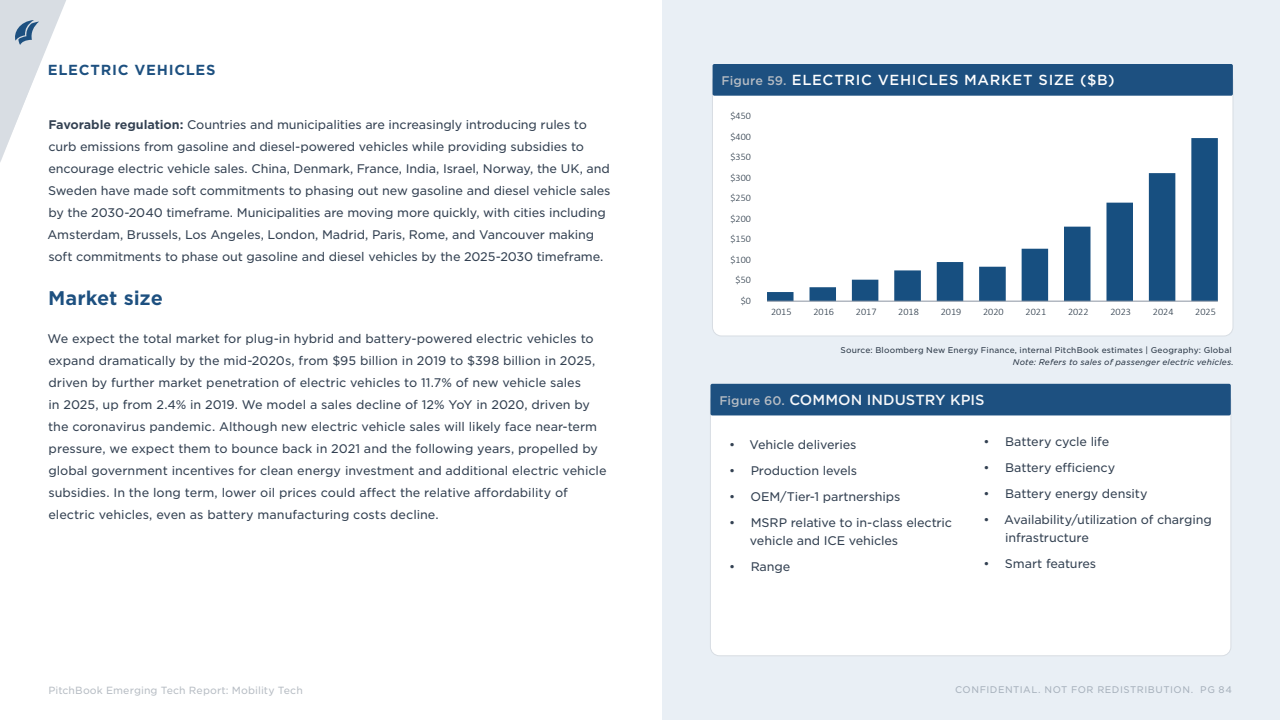
<style>
.page{position:relative;width:1280px;height:720px;background:#fff}
.page>*{position:absolute;margin:0;border:0;box-sizing:border-box;transform-origin:0 0}
.Gotham_Digital_Conte{font:700 19px "Gotham S Sm";letter-spacing:-.01em;color:#1d5080}
.Gotham_Digital_Conte-2{font:500 14px "Gotham S Sm";letter-spacing:.05em;color:#fff}
.Gotham_Digital_Conte-3{font:500 14px "Gotham S Sm";color:#f7f8fa}
.Gotham_digital_secti{font:700 14px "Gotham S Sm";letter-spacing:.05em;color:#1d5080}
.Gotham_Digital_Conte-4{font:12px/22px "Gotham S Sm";letter-spacing:-.01em;color:#334152}
.t1{font:300 10px "Calibri";color:#253443}
.t2{font:10px "Gotham S Sm";letter-spacing:.005em;color:#b7bdc4}
.t3{font:9.2px "Gotham S Sm";letter-spacing:.055em;color:#b7bdc4}
.Footnote_fine_print{font:8px/12px "Gotham S Sm";letter-spacing:.02em;color:#283544;text-align:right}
.s1{font-weight:700}
.s2{font-size:12px;color:#b7bdc4}
.s3{font-style:italic}
</style>
<div class="page">
<svg style="left:0;top:0;width:66px;height:162px"></svg>
<div style="left:662px;top:0;width:618px;height:720px;background:#e9eff5"></div>
<div style="left:712px;top:73px;width:521px;height:263px;background:#fff;border-radius:9px"></div>
<div style="left:713px;top:64px;width:520px;height:32px;background:#1d5080;border-radius:2px"></div>
<svg style="left:767px;top:138px;width:451px;height:163px"></svg>
<hr style="left:767px;top:301px;width:451px;height:1px;background:#8c95a2">
<div style="left:710px;top:392px;width:521px;height:264px;background:#fff;border-radius:9px"></div>
<div style="left:710px;top:384px;width:521px;height:31px;background:#1d5080;border-radius:2px"></div>
<p class="Gotham_digital_secti" style="left:48px;top:60px;width:169px">ELECTRIC VEHICLES</p>
<p class="Gotham_Digital_Conte-4" style="left:47px;top:113px;width:565px"><span class="s1">Favorable regulation:</span> Countries and municipalities are increasingly introducing rules to curb emissions from gasoline and diesel-powered vehicles while providing subsidies to encourage electric vehicle sales. China, Denmark, France, India, Israel, Norway, the UK, and Sweden have made soft commitments to phasing out new gasoline and diesel vehicle sales by the 2030-2040 timeframe. Municipalities are moving more quickly, with cities including Amsterdam, Brussels, Los Angeles, London, Madrid, Paris, Rome, and Vancouver making soft commitments to phase out gasoline and diesel vehicles by the 2025-2030 timeframe.</p>
<p class="Gotham_Digital_Conte" style="left:48px;top:285px;width:116px">Market size</p>
<p class="Gotham_Digital_Conte-4" style="left:47px;top:327px;width:561px">We expect the total market for plug-in hybrid and battery-powered electric vehicles to expand dramatically by the mid-2020s, from $95 billion in 2019 to $398 billion in 2025, driven by further market penetration of electric vehicles to 11.7% of new vehicle sales<br>in 2025, up from 2.4% in 2019. We model a sales decline of 12% YoY in 2020, driven by the coronavirus pandemic. Although new electric vehicle sales will likely face near-term pressure, we expect them to bounce back in 2021 and the following years, propelled by global government incentives for clean energy investment and additional electric vehicle subsidies. In the long term, lower oil prices could affect the relative affordability of electric vehicles, even as battery manufacturing costs decline.</p>
<p class="Gotham_Digital_Conte-2" style="left:722px;top:71px;width:394px"><span class="s2">Figure 59.</span> ELECTRIC VEHICLES MARKET SIZE ($B)</p>
<p class="t1" style="left:731px;top:110px;width:22px">$450</p>
<p class="t1" style="left:731px;top:130px;width:22px">$400</p>
<p class="t1" style="left:731px;top:151px;width:22px">$350</p>
<p class="t1" style="left:731px;top:171px;width:22px">$300</p>
<p class="t1" style="left:731px;top:192px;width:22px">$250</p>
<p class="t1" style="left:731px;top:212px;width:22px">$200</p>
<p class="t1" style="left:731px;top:233px;width:22px">$150</p>
<p class="t1" style="left:731px;top:253px;width:22px">$100</p>
<p class="t1" style="left:736px;top:274px;width:17px">$50</p>
<p class="t1" style="left:741px;top:294px;width:12px">$0</p>
<p class="t1" style="left:771px;top:306px;width:22px">2015</p>
<p class="t1" style="left:813px;top:306px;width:22px">2016</p>
<p class="t1" style="left:856px;top:306px;width:22px">2017</p>
<p class="t1" style="left:898px;top:306px;width:22px">2018</p>
<p class="t1" style="left:941px;top:306px;width:22px">2019</p>
<p class="t1" style="left:983px;top:306px;width:22px">2020</p>
<p class="t1" style="left:1026px;top:306px;width:22px">2021</p>
<p class="t1" style="left:1068px;top:306px;width:22px">2022</p>
<p class="t1" style="left:1110px;top:306px;width:22px">2023</p>
<p class="t1" style="left:1153px;top:306px;width:22px">2024</p>
<p class="t1" style="left:1195px;top:306px;width:22px">2025</p>
<p class="Footnote_fine_print" style="left:840px;top:344px;width:395px">Source: Bloomberg New Energy Finance, internal PitchBook estimates | Geography: Global<br><span class="s3">Note: Refers to sales of passenger electric vehicles.</span></p>
<p class="Gotham_Digital_Conte-3" style="left:719px;top:391px;width:267px"><span class="s2">Figure 60.</span> COMMON INDUSTRY KPIS</p>
<p class="Gotham_Digital_Conte-4" style="left:729px;top:433px;width:129px">• Vehicle deliveries</p>
<p class="Gotham_Digital_Conte-4" style="left:729px;top:459px;width:130px">• Production levels</p>
<p class="Gotham_Digital_Conte-4" style="left:729px;top:485px;width:173px">• OEM/Tier-1 partnerships</p>
<p class="Gotham_Digital_Conte-4" style="left:750px;top:513px;width:204px;line-height:18px;text-indent:-21px">• MSRP relative to in-class electric vehicle and ICE vehicles</p>
<p class="Gotham_Digital_Conte-4" style="left:729px;top:555px;width:63px">• Range</p>
<p class="Gotham_Digital_Conte-4" style="left:984px;top:430px;width:127px">• Battery cycle life</p>
<p class="Gotham_Digital_Conte-4" style="left:984px;top:456px;width:133px">• Battery efficiency</p>
<p class="Gotham_Digital_Conte-4" style="left:984px;top:482px;width:165px">• Battery energy density</p>
<p class="Gotham_Digital_Conte-4" style="left:1005px;top:510px;width:208px;line-height:18px;text-indent:-22px">• Availability/utilization of charging infrastructure</p>
<p class="Gotham_Digital_Conte-4" style="left:984px;top:552px;width:114px">• Smart features</p>
<p class="t2" style="left:48px;top:684px;width:256px">PitchBook Emerging Tech Report: Mobility Tech</p>
<p class="t3" style="left:955px;top:684px;width:278px">CONFIDENTIAL. NOT FOR REDISTRIBUTION. PG 84</p>
</div>
